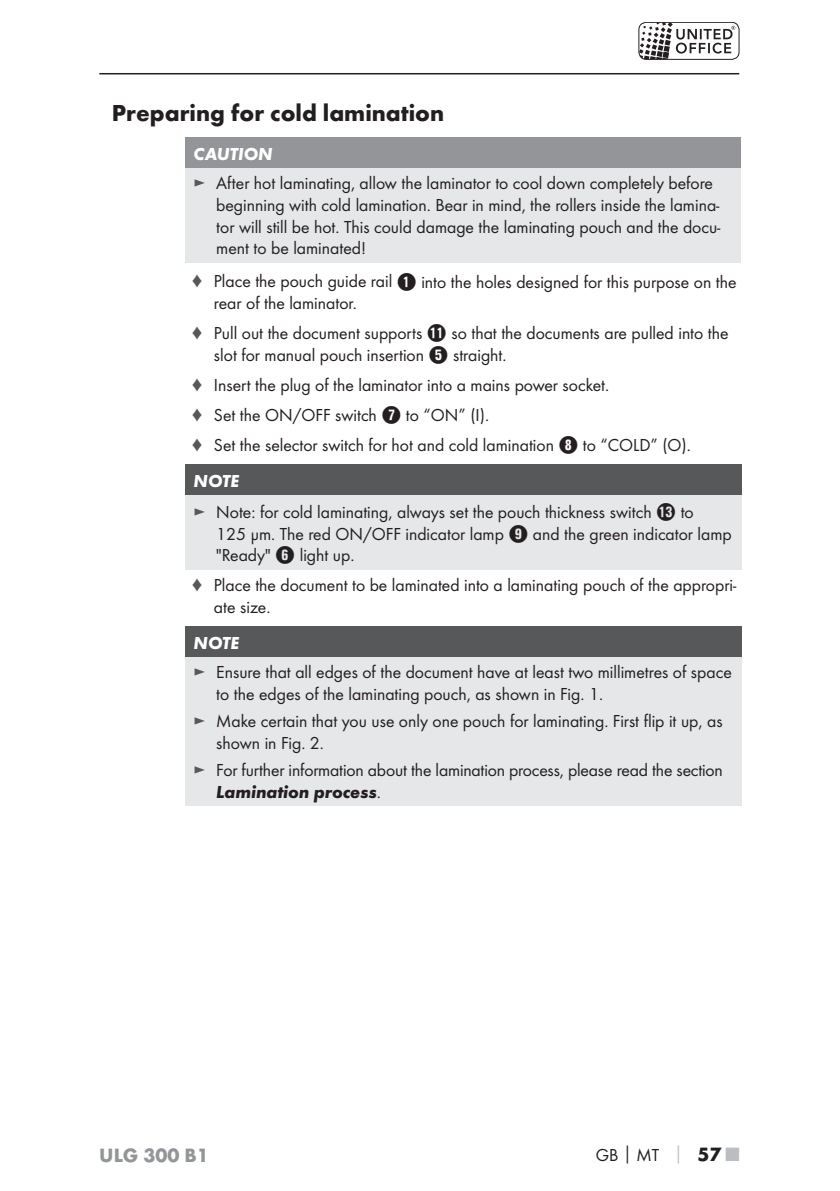
<style>
.page{position:relative;width:840px;height:1191px;background:#fff}
.page>*{position:absolute;margin:0;border:0;box-sizing:border-box;transform-origin:0 0}
.t1{font:700 24px "Futura";color:#231f20}
.t2{font:700 20px "Futura";color:#939598}
.t3{font:18px/21.6px "Futura Boo";color:#231f20}
.t4{font:italic 700 18px "Futura";letter-spacing:-.01em;color:#231f20}
.t5{font:italic 700 18px "Futura";color:#fff}
.s1{color:#57585a}
.s2{font-family:"Hako PI Nummern";font-size:20px}
.s3{font-family:"Futura Boo";font-weight:400;font-style:normal}
.s4{font-family:"Futura";font-weight:700}
.s5{font-family:"Futura";font-weight:700;color:#bcbdc0}
.s6{font-family:"Futura";font-weight:700;font-size:20px}
.s7{font-family:"Futura";font-weight:700;font-size:20px;color:#bcbdc0}
</style>
<div class="page">
<svg style="left:640px;top:22px;width:94px;height:36px"></svg>
<div style="left:638px;top:22px;width:100px;height:38px;border:1px solid #231f20;border-radius:7px"></div>
<hr style="left:99px;top:73px;width:639px;height:1px;background:#231f20">
<div style="left:185px;top:138px;width:555px;height:30px;background:#939598"></div>
<div style="left:185px;top:168px;width:555px;height:94px;background:#e6e7e9"></div>
<div style="left:185px;top:465px;width:557px;height:30px;background:#57585a"></div>
<div style="left:185px;top:495px;width:557px;height:74px;background:#e6e7e9"></div>
<div style="left:185px;top:626px;width:557px;height:31px;background:#57585a"></div>
<div style="left:185px;top:657px;width:557px;height:149px;background:#e6e7e9"></div>
<h1 class="t1" style="left:112px;top:104px;width:334px">Preparing for cold lamination</h1>
<p class="t5" style="left:193px;top:147px;width:80px">CAUTION</p>
<p class="t3" style="left:216px;top:173px;width:505px;text-indent:-23px"><span class="s1">►</span> After hot laminating, allow the laminator to cool down completely before beginning with cold lamination. Bear in mind, the rollers inside the lamina&shy;tor will still be hot. This could damage the laminating pouch and the docu&shy;ment to be laminated!</p>
<p class="t3" style="left:214px;top:272px;width:524px;text-indent:-23px"><span class="s1">♦</span> Place the pouch guide rail <span class="s2">1</span> into the holes designed for this purpose on the rear of the laminator.</p>
<p class="t3" style="left:214px;top:323px;width:516px;text-indent:-23px"><span class="s1">♦</span> Pull out the document supports <span class="s2">q</span> so that the documents are pulled into the slot for manual pouch insertion <span class="s2">5</span> straight.</p>
<p class="t3" style="left:191px;top:371px;width:501px;line-height:30.2px"><span class="s1">♦</span> Insert the plug of the laminator into a mains power socket.<br><span class="s1">♦</span> Set the ON/OFF switch <span class="s2">7</span> to “ON” (I).<br><span class="s1">♦</span> Set the selector switch for hot and cold lamination <span class="s2">8</span> to “COLD” (O).</p>
<p class="t5" style="left:193px;top:474px;width:47px">NOTE</p>
<p class="t3" style="left:216px;top:502px;width:516px;text-indent:-23px"><span class="s1">►</span> Note: for cold laminating, always set the pouch thickness switch <span class="s2">e</span> to<br>125 μm. The red ON/OFF indicator lamp <span class="s2">9</span> and the green indicator lamp "Ready" <span class="s2">6</span> light up.</p>
<p class="t3" style="left:214px;top:575px;width:523px;text-indent:-23px"><span class="s1">♦</span> Place the document to be laminated into a laminating pouch of the appropri&shy;ate size.</p>
<p class="t5" style="left:193px;top:635px;width:47px">NOTE</p>
<p class="t3" style="left:216px;top:662px;width:516px;text-indent:-23px"><span class="s1">►</span> Ensure that all edges of the document have at least two millimetres of space to the edges of the laminating pouch, as shown in Fig. 1.</p>
<p class="t3" style="left:216px;top:711px;width:507px;text-indent:-23px"><span class="s1">►</span> Make certain that you use only one pouch for laminating. First flip it up, as shown in Fig. 2.</p>
<p class="t3" style="left:193px;top:760px;width:530px"><span class="s1">►</span> For further information about the lamination process, please read the section</p>
<p class="t4" style="left:216px;top:784px;width:166px">Lamination process<span class="s3">.</span></p>
<p class="t2" style="left:99px;top:1147px;width:111px">ULG 300 B1</p>
<p class="t3" style="left:595px;top:1145px;width:145px">GB<span class="s4">│</span>MT <span class="s5">│</span> <span class="s6">57</span> <span class="s7">■</span></p>
</div>
